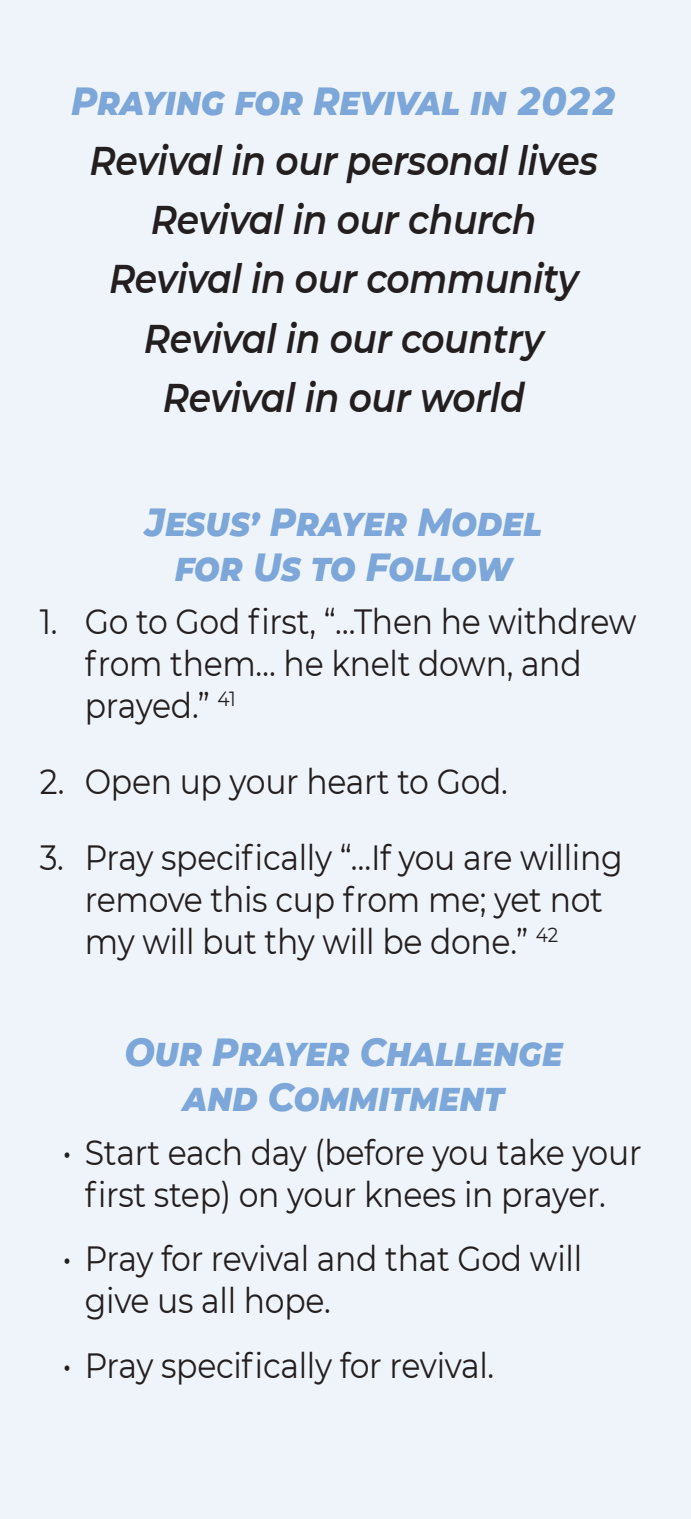
<style>
.page{position:relative;width:691px;height:1519px;background:#fff}
.page>*{position:absolute;margin:0;border:0;box-sizing:border-box;transform-origin:0 0}
.t1{font:italic 600 40px "Montserrat";letter-spacing:-.01em;color:#231f20;scale:.9 1}
.heading{font:italic 800 40px/45px "Montserrat";letter-spacing:-.01em;color:#7ca7d8;text-align:center;scale:.9 1}
.t2{font:35px/42px "Montserrat";letter-spacing:-.01em;color:#231f20;scale:.9 1}
</style>
<div class="page">
<div style="left:0;top:0;width:690px;height:1518px;background:#eff4fa"></div>
<p class="heading" style="left:71px;top:77px;width:607px">Praying for Revival in 2022</p>
<p class="t1" style="left:90px;top:132px;width:566px">Revival in our personal lives</p>
<p class="t1" style="left:151px;top:191px;width:430px">Revival in our church</p>
<p class="t1" style="left:109px;top:251px;width:523px">Revival in our community</p>
<p class="t1" style="left:144px;top:310px;width:446px">Revival in our country</p>
<p class="t1" style="left:163px;top:369px;width:403px">Revival in our world</p>
<p class="heading" style="left:145px;top:497px;width:442px">Jesus’ Prayer Model for Us to Follow</p>
<p class="t2" style="left:85px;top:599px;width:614px;text-indent:-45px">1. Go to God first, “…Then he withdrew from them… he knelt down, and prayed.” <sup>41</sup></p>
<p class="t2" style="left:40px;top:759px;width:521px">2. Open up your heart to God.</p>
<p class="t2" style="left:85px;top:835px;width:599px;text-indent:-45px">3. Pray specifically “…If you are willing remove this cup from me; yet not my will but thy will be done.” <sup>42</sup></p>
<p class="heading" style="left:124px;top:1027px;width:489px">Our Prayer Challenge and Commitment</p>
<p class="t2" style="left:62px;top:1129px;width:645px;text-align:center">• Start each day (before you take your first step) on your knees in prayer.</p>
<p class="t2" style="left:85px;top:1236px;width:554px;text-indent:-22px">• Pray for revival and that God will give us all hope.</p>
<p class="t2" style="left:62px;top:1342px;width:481px">• Pray specifically for revival.</p>
</div>
